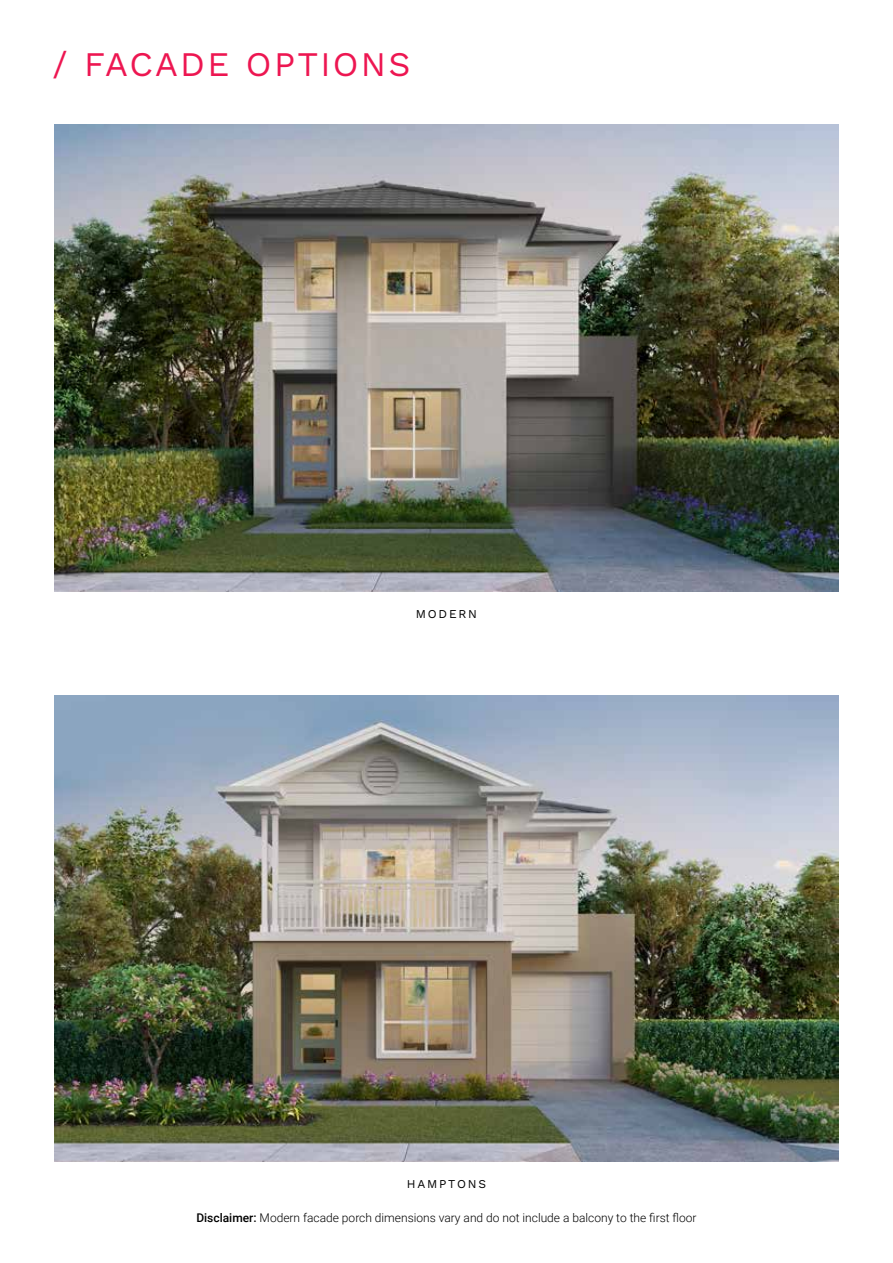
<style>
.page{position:relative;width:893px;height:1263px;background:#fff}
.page>*{position:absolute;margin:0;border:0;box-sizing:border-box;transform-origin:0 0}
.t1{font:34.5px "Work Sans";letter-spacing:.065em;color:#ed1651}
.t2{font:300 12px "Roboto";color:#000}
.t3{font:12px "Work Sans";letter-spacing:.15em;color:#000}
.s1{font-weight:500}
</style>
<div class="page">
<img style="left:54px;top:695px;width:785px;height:466px">
<img style="left:54px;top:124px;width:785px;height:467px">
<h1 class="t1" style="left:52px;top:44px;width:360px">/ FACADE OPTIONS</h1>
<p class="t3" style="left:416px;top:606px;width:63px">MODERN</p>
<p class="t3" style="left:407px;top:1177px;width:81px">HAMPTONS</p>
<p class="t2" style="left:196px;top:1209px;width:502px"><span class="s1">Disclaimer:</span> Modern facade porch dimensions vary and do not include a balcony to the first floor</p>
</div>
